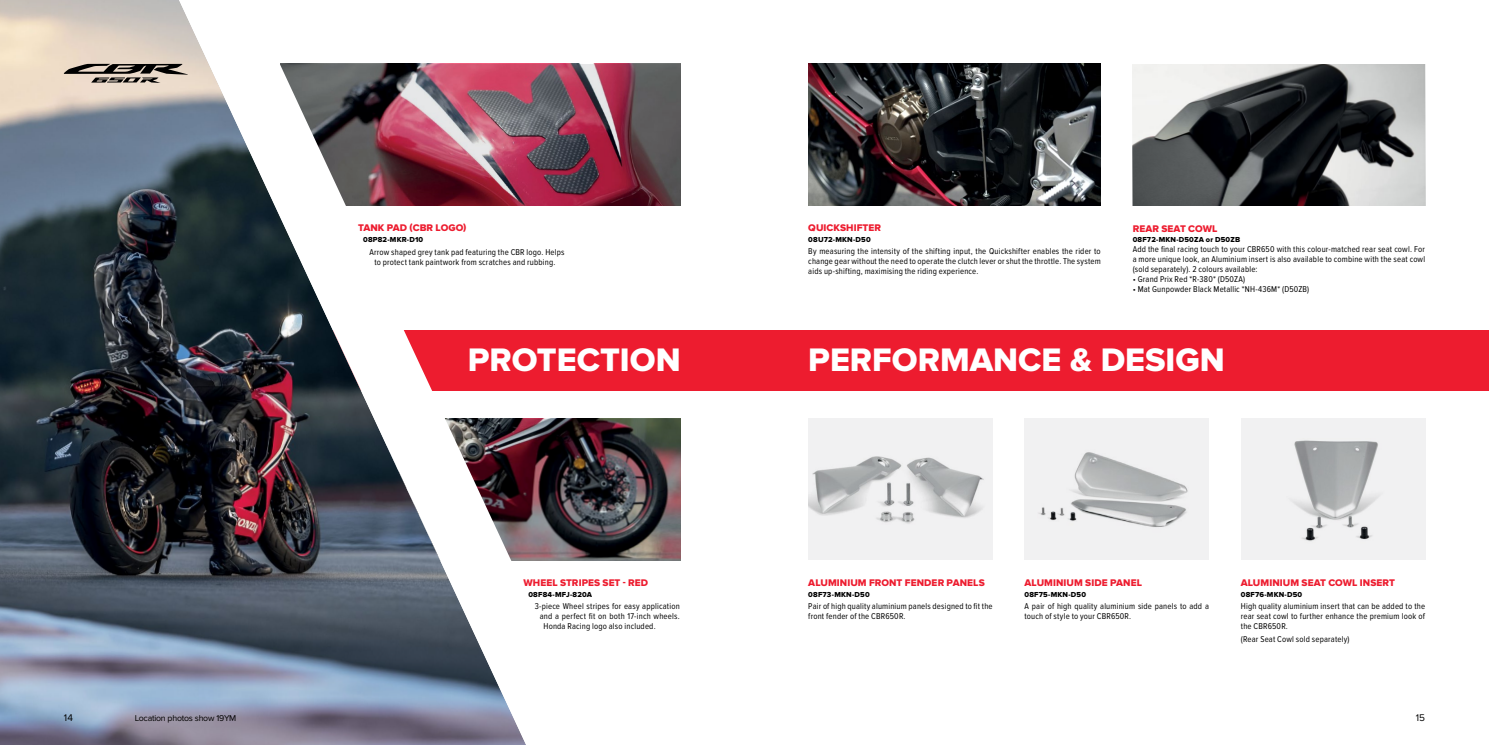
<style>
.page{position:relative;width:1489px;height:745px;background:#fff}
.page>*{position:absolute;margin:0;border:0;box-sizing:border-box;transform-origin:0 0}
.t1{font:800 33.75px "Proxima Nova";color:#fff}
.t2{font:800 10px "Proxima Nova";letter-spacing:.005em;color:#ed1c2f}
.t3{font:10px "Proxima Nova";color:#000}
.t4{font:condensed 8.75px/10px "Proxima Nova";letter-spacing:.02em;color:#000;text-align:justify}
.t5{font:8.75px "Proxima Nova";letter-spacing:-.025em;color:#000}
.t6{font:800 7.5px "Proxima Nova";letter-spacing:.025em;color:#000}
</style>
<div class="page">
<img style="left:597px;top:418px;width:83px;height:142px">
<div style="left:279px;top:330px;width:1209px;height:60px;background:#ed1c2f"></div>
<img style="left:0;top:0;width:179px;height:744px">
<svg style="left:64px;top:64px;width:115px;height:19px"></svg>
<img style="left:597px;top:64px;width:83px;height:142px">
<img style="left:179px;top:1px;width:418px;height:743px">
<img style="left:808px;top:64px;width:292px;height:142px">
<img style="left:1132px;top:64px;width:292px;height:142px">
<img style="left:808px;top:418px;width:184px;height:142px">
<div style="left:1024px;top:418px;width:184px;height:142px;background:#f1f1f2"></div>
<img style="left:1038px;top:452px;width:150px;height:75px">
<img style="left:1241px;top:418px;width:183px;height:142px">
<p class="t2" style="left:358px;top:222px;width:110px">TANK PAD (CBR LOGO)</p>
<p class="t6" style="left:363px;top:235px;width:62px">08P82-MKR-D10</p>
<p class="t4" style="left:369px;top:247px;width:197px;text-align:center">Arrow shaped grey tank pad featuring the CBR logo. Helps to protect tank paintwork from scratches and rubbing.</p>
<h1 class="t1" style="left:468px;top:340px;width:214px">PROTECTION</h1>
<p class="t2" style="left:523px;top:576px;width:126px">WHEEL STRIPES SET - RED</p>
<p class="t6" style="left:528px;top:589px;width:65px">08F84-MFJ-820A</p>
<p class="t4" style="left:534px;top:601px;width:147px">3-piece Wheel stripes for easy application</p>
<p class="t4" style="left:539px;top:611px;width:141px">and a perfect fit on both 17-inch wheels.</p>
<p class="t4" style="left:543px;top:621px;width:114px">Honda Racing logo also included.</p>
<p class="t2" style="left:808px;top:222px;width:74px">QUICKSHIFTER</p>
<p class="t6" style="left:808px;top:235px;width:64px">08U72-MKN-D50</p>
<p class="t4" style="left:808px;top:246px;width:294px">By measuring the intensity of the shifting input, the Quickshifter enables the rider to change gear without the need to operate the clutch lever or shut the throttle. The system aids up-shifting, maximising the riding experience.</p>
<p class="t2" style="left:1132px;top:222px;width:86px">REAR SEAT COWL</p>
<p class="t6" style="left:1132px;top:235px;width:109px">08F72-MKN-D50ZA or D50ZB</p>
<p class="t4" style="left:1132px;top:244px;width:294px">Add the final racing touch to your CBR650 with this colour-matched rear seat cowl. For a more unique look, an Aluminium insert is also available to combine with the seat cowl (sold separately). 2 colours available:</p>
<p class="t4" style="left:1132px;top:274px;width:114px">• Grand Prix Red *R-380* (D50ZA)</p>
<p class="t4" style="left:1132px;top:284px;width:178px">• Mat Gunpowder Black Metallic *NH-436M* (D50ZB)</p>
<h1 class="t1" style="left:808px;top:340px;width:418px">PERFORMANCE &amp; DESIGN</h1>
<p class="t2" style="left:808px;top:576px;width:178px">ALUMINIUM FRONT FENDER PANELS</p>
<p class="t6" style="left:808px;top:589px;width:63px">08F73-MKN-D50</p>
<p class="t4" style="left:808px;top:601px;width:186px">Pair of high quality aluminium panels designed to fit the front fender of the CBR650R.</p>
<p class="t2" style="left:1024px;top:576px;width:119px">ALUMINIUM SIDE PANEL</p>
<p class="t6" style="left:1024px;top:589px;width:63px">08F75-MKN-D50</p>
<p class="t4" style="left:1024px;top:601px;width:186px">A pair of high quality aluminium side panels to add a touch of style to your CBR650R.</p>
<p class="t2" style="left:1240px;top:576px;width:156px">ALUMINIUM SEAT COWL INSERT</p>
<p class="t6" style="left:1240px;top:589px;width:63px">08F76-MKN-D50</p>
<p class="t4" style="left:1240px;top:601px;width:186px">High quality aluminium insert that can be added to the rear seat cowl to further enhance the premium look of the CBR650R.</p>
<p class="t4" style="left:1240px;top:633px;width:110px">(Rear Seat Cowl sold separately)</p>
<p class="t3" style="left:64px;top:711px;width:11px">14</p>
<p class="t3" style="left:1415px;top:711px;width:11px">15</p>
<p class="t5" style="left:135px;top:713px;width:103px">Location photos show 19YM</p>
</div>
